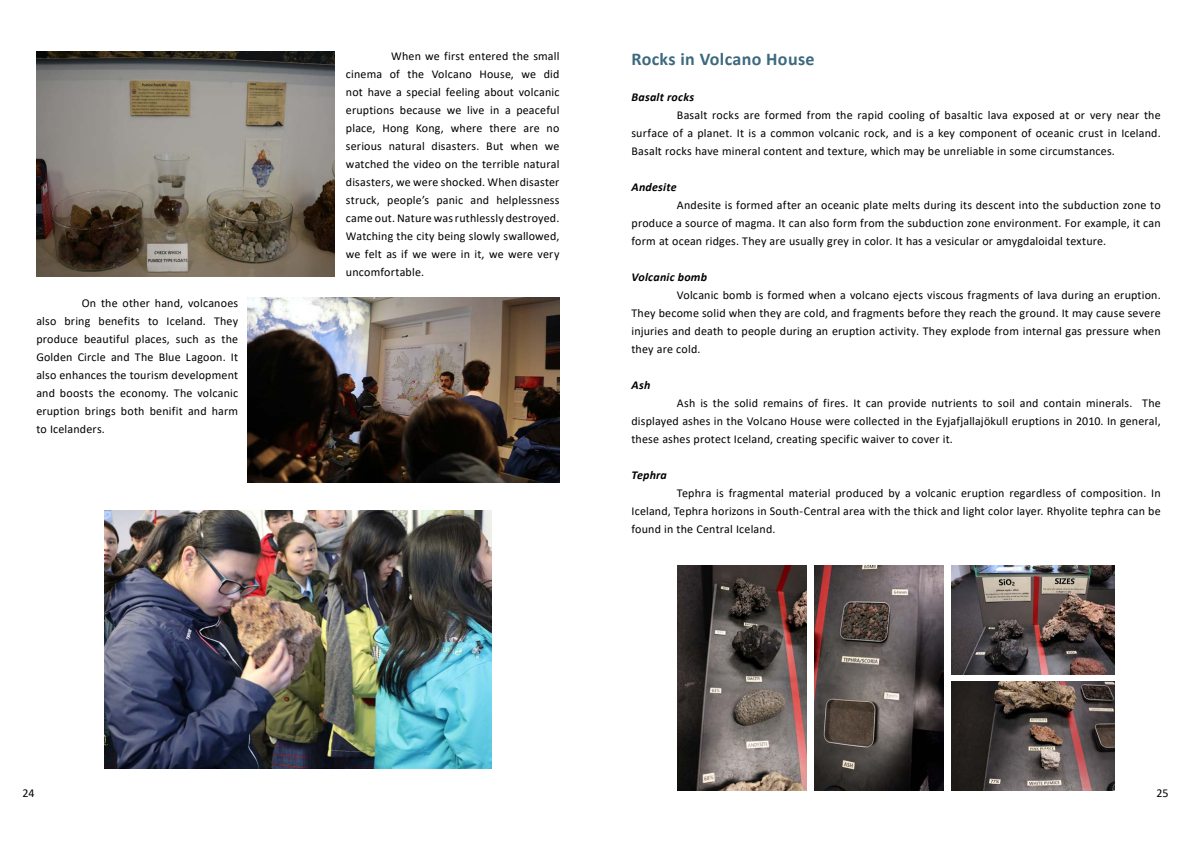
<style>
.page{position:relative;width:1191px;height:842px;background:#fff}
.page>*{position:absolute;margin:0;border:0;box-sizing:border-box;transform-origin:0 0}
.t1{font:700 18px "Calibri";letter-spacing:.02em;color:#3b697e}
.t2{font:12px/18px "Calibri";letter-spacing:.015em;color:#000;text-align:justify}
.t3{font:italic 700 12px "Calibri";letter-spacing:.02em;color:#000}
</style>
<div class="page">
<img style="left:36px;top:51px;width:299px;height:225px">
<img style="left:247px;top:298px;width:312px;height:184px">
<img style="left:104px;top:511px;width:387px;height:258px">
<img style="left:677px;top:566px;width:129px;height:225px">
<img style="left:814px;top:566px;width:129px;height:225px">
<img style="left:951px;top:566px;width:164px;height:109px">
<img style="left:951px;top:682px;width:164px;height:109px">
<p class="t2" style="left:36px;top:293px;width:203px;text-indent:45px">On the other hand, volcanoes also bring benefits to Iceland. They produce beautiful places, such as the Golden Circle and The Blue Lagoon. It also enhances the tourism development and boosts the economy. The volcanic eruption brings both benifit and harm to Icelanders.</p>
<p class="t2" style="left:346px;top:47px;width:215px;text-indent:45px">When we first entered the small cinema of the Volcano House, we did not have a special feeling about volcanic eruptions because we live in a peaceful place, Hong Kong, where there are no serious natural disasters. But when we watched the video on the terrible natural disasters, we were shocked. When disaster struck, people’s panic and helplessness came out. Nature was ruthlessly destroyed.<br>Watching the city being slowly swallowed, we felt as if we were in it, we were very uncomfortable.</p>
<h1 class="t1" style="left:631px;top:46px;width:185px">Rocks in Volcano House</h1>
<p class="t3" style="left:631px;top:88px;width:64px">Basalt rocks</p>
<p class="t2" style="left:631px;top:105px;width:531px;text-indent:45px">Basalt rocks are formed from the rapid cooling of basaltic lava exposed at or very near the surface of a planet. It is a common volcanic rock, and is a key component of oceanic crust in Iceland.<br>Basalt rocks have mineral content and texture, which may be unreliable in some circumstances.</p>
<p class="t3" style="left:631px;top:178px;width:47px">Andesite</p>
<p class="t2" style="left:631px;top:195px;width:531px;text-indent:45px">Andesite is formed after an oceanic plate melts during its descent into the subduction zone to produce a source of magma. It can also form from the subduction zone environment. For example, it can form at ocean ridges. They are usually grey in color. It has a vesicular or amygdaloidal texture.</p>
<p class="t3" style="left:631px;top:268px;width:77px">Volcanic bomb</p>
<p class="t2" style="left:631px;top:285px;width:531px;text-indent:45px">Volcanic bomb is formed when a volcano ejects viscous fragments of lava during an eruption.<br>They become solid when they are cold, and fragments before they reach the ground. It may cause severe injuries and death to people during an eruption activity. They explode from internal gas pressure when they are cold.</p>
<p class="t3" style="left:631px;top:376px;width:20px">Ash</p>
<p class="t2" style="left:631px;top:393px;width:531px;text-indent:45px">Ash is the solid remains of fires. It can provide nutrients to soil and contain minerals. The displayed ashes in the Volcano House were collected in the Eyjafjallajökull eruptions in 2010. In general, these ashes protect Iceland, creating specific waiver to cover it.</p>
<p class="t3" style="left:631px;top:466px;width:37px">Tephra</p>
<p class="t2" style="left:631px;top:483px;width:531px;text-indent:45px">Tephra is fragmental material produced by a volcanic eruption regardless of composition. In Iceland, Tephra horizons in South-Central area with the thick and light color layer. Rhyolite tephra can be found in the Central Iceland.</p>
<p class="t2" style="left:22px;top:783px;width:14px">24</p>
<p class="t2" style="left:1156px;top:783px;width:14px">25</p>
</div>
